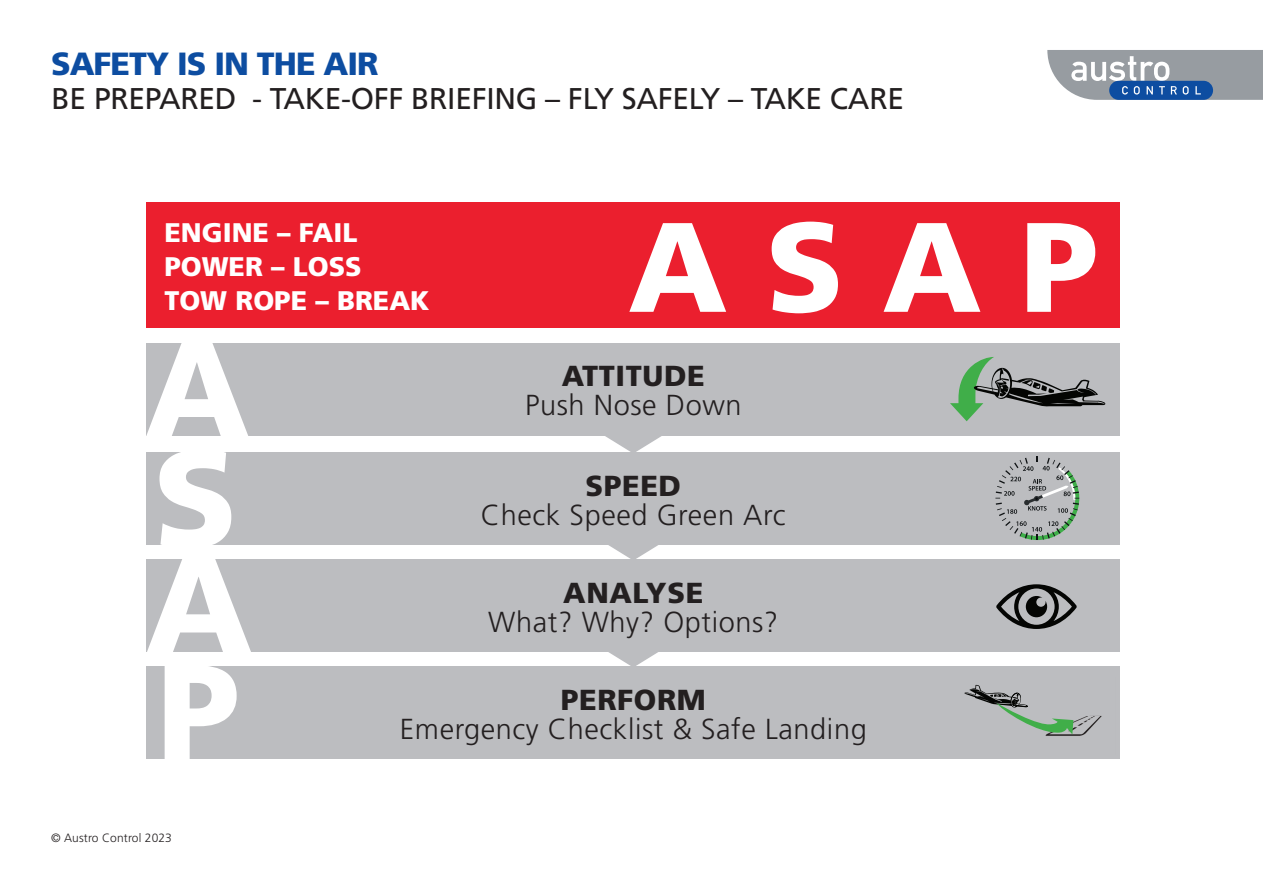
<style>
.page{position:relative;width:1263px;height:893px;background:#fff}
.page>*{position:absolute;margin:0;border:0;box-sizing:border-box;transform-origin:0 0}
.t1{font:137.55px/106.1px "Frutiger LT 75 Blk";color:#fff}
.t2{font:135px "Frutiger LT 75 Blk";color:#fff}
.t3{font:134.55px "Frutiger LT 75 Blk";color:#fff}
.t4{font:127.05px "Frutiger LT 75 Blk";color:#fff}
.t5{font:32.1px "Frutiger LT 75 Blk";letter-spacing:-.03em;color:#0d4da1}
.t6{font:30px "Frutiger LT 55 Rm";letter-spacing:-.01em;color:#231f20}
.t7{font:28.95px "Frutiger LT 45 Lt";letter-spacing:.02em;color:#231f20}
.t8{font:28.95px "Frutiger LT 75 Blk";letter-spacing:.02em;color:#231f20}
.t9{font:26.85px/33.9px "Frutiger LT 75 Blk";color:#fff}
.t10{font:12px "Frutiger LT 45 Lt";letter-spacing:.01em;color:#231f20}
</style>
<div class="page">
<svg style="left:1047px;top:50px;width:216px;height:50px;background:#909eaf"></svg>
<div style="left:147px;top:202px;width:973px;height:125px;background:#eb1f2e"></div>
<div style="left:147px;top:343px;width:973px;height:92px;background:#bcbdc0"></div>
<div style="left:147px;top:452px;width:973px;height:93px;background:#bcbdc0"></div>
<div style="left:147px;top:559px;width:973px;height:93px;background:#bcbdc0"></div>
<div style="left:147px;top:666px;width:973px;height:93px;background:#bcbdc0"></div>
<svg style="left:600px;top:435px;width:66px;height:17px"></svg>
<svg style="left:608px;top:545px;width:50px;height:14px"></svg>
<svg style="left:608px;top:652px;width:50px;height:14px"></svg>
<svg style="left:995px;top:456px;width:84px;height:84px"></svg>
<svg style="left:950px;top:357px;width:155px;height:64px"></svg>
<svg style="left:996px;top:584px;width:81px;height:45px"></svg>
<img style="left:1045px;top:715px;width:57px;height:21px">
<svg style="left:964px;top:685px;width:109px;height:49px"></svg>
<p class="t5" style="left:51px;top:45px;width:329px">SAFETY IS IN THE AIR</p>
<p class="t6" style="left:52px;top:81px;width:854px">BE PREPARED - TAKE-OFF BRIEFING – FLY SAFELY – TAKE CARE</p>
<p class="t9" style="left:164px;top:215px;width:267px">ENGINE – FAIL<br>POWER – LOSS<br>TOW ROPE – BREAK</p>
<h3 class="t4" style="left:628px;top:191px;width:471px">A S A P</h3>
<h2 class="t2" style="left:145px;top:308px;width:107px">A</h2>
<h1 class="t1" style="left:145px;top:445px;width:109px">S<br>A</h1>
<h3 class="t3" style="left:157px;top:631px;width:84px">P</h3>
<p class="t10" style="left:51px;top:831px;width:122px">© Austro Control 2023</p>
<p class="t8" style="left:562px;top:359px;width:144px">ATTITUDE</p>
<p class="t7" style="left:525px;top:389px;width:218px">Push Nose Down</p>
<p class="t8" style="left:585px;top:468px;width:97px">SPEED</p>
<p class="t7" style="left:481px;top:498px;width:306px">Check Speed Green Arc</p>
<p class="t8" style="left:563px;top:575px;width:142px">ANALYSE</p>
<p class="t7" style="left:488px;top:605px;width:292px">What? Why? Options?</p>
<p class="t8" style="left:561px;top:682px;width:146px">PERFORM</p>
<p class="t7" style="left:400px;top:712px;width:468px">Emergency Checklist &amp; Safe Landing</p>
</div>
